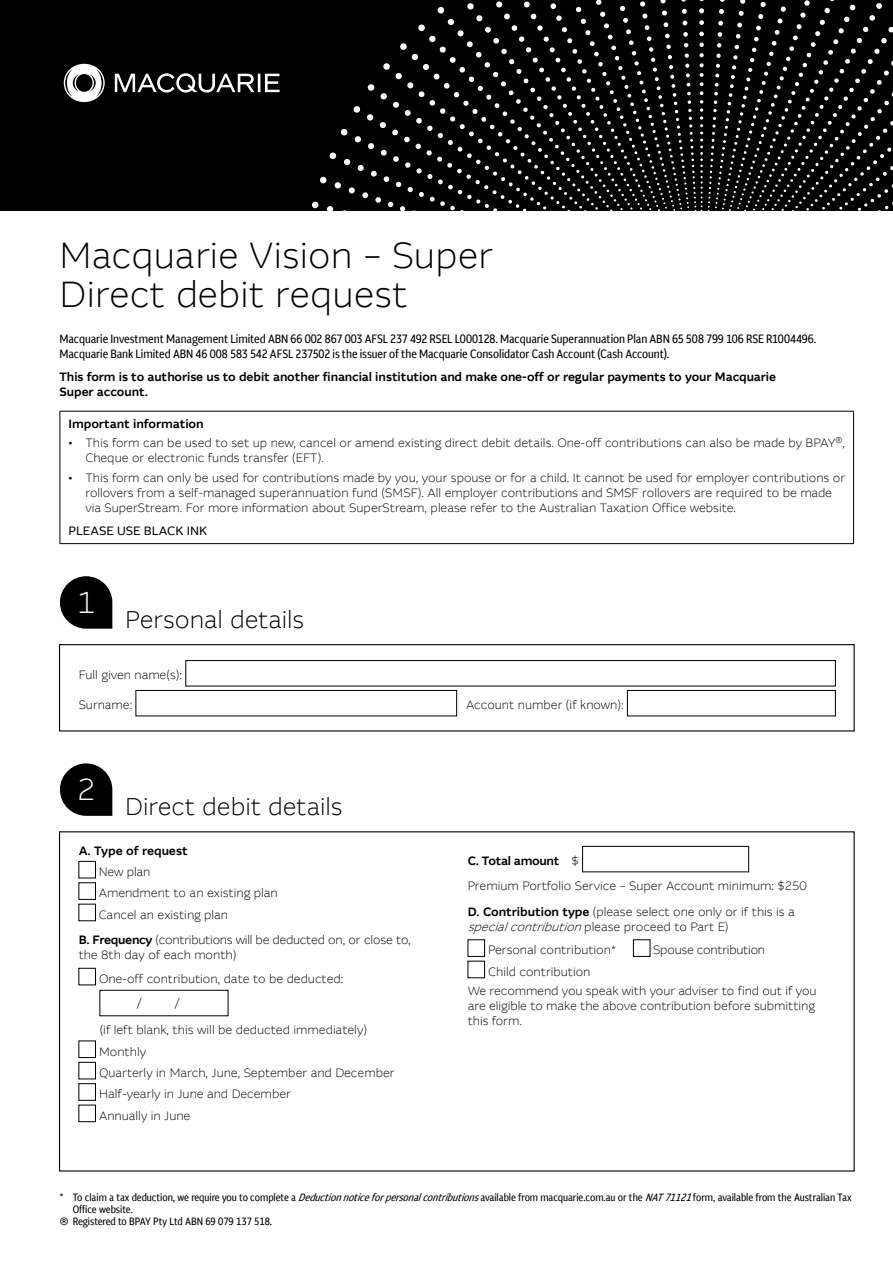
<style>
.page{position:relative;width:893px;height:1263px;background:#fff}
.page>*{position:absolute;margin:0;border:0;box-sizing:border-box;transform-origin:0 0}
.t1{font:300 36px/39px "MCQ Global";letter-spacing:.005em;color:#000}
.t2{font:300 30px "MCQ Global";color:#fff}
.t3{font:300 24px "MCQ Global";color:#000}
.t4{font:300 12px/21.5px "MCQ Global";color:#000}
.t5{font:condensed 12px/14.5px "MCQ Global";letter-spacing:-.005em;color:#000}
.t6{font:500 12px/15px "MCQ Global";letter-spacing:-.005em;color:#000}
.t7{font:300 12px/15px "MCQ Global";letter-spacing:-.02em;color:#000}
.t8{font:12px "MCQ Global";color:#000}
.t9{font:condensed 10.5px "MCQ Global";color:#000}
.s1{font-weight:500}
.s2{font-style:italic}
</style>
<div class="page">
<div style="left:0;top:0;width:893px;height:210px;background:#000"></div>
<svg style="left:381px;top:0;width:501px;height:208px"></svg>
<svg style="left:394px;top:8px;width:488px;height:202px"></svg>
<svg style="left:405px;top:20px;width:488px;height:190px"></svg>
<svg style="left:417px;top:32px;width:476px;height:178px"></svg>
<svg style="left:428px;top:43px;width:465px;height:167px"></svg>
<svg style="left:438px;top:53px;width:455px;height:157px"></svg>
<svg style="left:448px;top:63px;width:445px;height:147px"></svg>
<svg style="left:458px;top:73px;width:435px;height:137px"></svg>
<svg style="left:468px;top:82px;width:425px;height:128px"></svg>
<svg style="left:477px;top:91px;width:416px;height:119px"></svg>
<svg style="left:485px;top:100px;width:408px;height:111px"></svg>
<div style="left:59px;top:644px;width:796px;height:87px;border:1px solid #000"></div>
<svg style="left:60px;top:576px;width:52px;height:53px;background:#2a2a2a"></svg>
<svg style="left:60px;top:763px;width:52px;height:53px;background:#2a2a2a"></svg>
<div style="left:186px;top:660px;width:650px;height:26px;border:1px solid #000"></div>
<div style="left:136px;top:690px;width:321px;height:26px;border:1px solid #000"></div>
<div style="left:627px;top:690px;width:209px;height:26px;border:1px solid #000"></div>
<div style="left:79px;top:861px;width:17px;height:17px;border:1px solid #000"></div>
<div style="left:79px;top:904px;width:17px;height:17px;border:1px solid #000"></div>
<div style="left:79px;top:968px;width:17px;height:17px;border:1px solid #000"></div>
<div style="left:100px;top:990px;width:128px;height:26px;border:1px solid #000"></div>
<div style="left:79px;top:1041px;width:17px;height:17px;border:1px solid #000"></div>
<div style="left:79px;top:1062px;width:17px;height:17px;border:1px solid #000"></div>
<div style="left:79px;top:1083px;width:17px;height:17px;border:1px solid #000"></div>
<div style="left:79px;top:1105px;width:17px;height:17px;border:1px solid #000"></div>
<hr style="left:60px;top:411px;width:794px;height:1px;background:#000">
<hr style="left:60px;top:412px;width:1px;height:131px;background:#000">
<hr style="left:853px;top:412px;width:1px;height:131px;background:#000">
<hr style="left:60px;top:543px;width:794px;height:1px;background:#000">
<div style="left:582px;top:846px;width:167px;height:26px;border:1px solid #000"></div>
<div style="left:468px;top:961px;width:17px;height:17px;border:1px solid #000"></div>
<svg style="left:64px;top:64px;width:216px;height:38px"></svg>
<h1 class="t1" style="left:60px;top:236px;width:435px">Macquarie Vision – Super<br>Direct debit request</h1>
<p class="t5" style="left:60px;top:332px;width:758px">Macquarie Investment Management Limited ABN 66 002 867 003 AFSL 237 492 RSEL L000128. Macquarie Superannuation Plan ABN 65 508 799 106 RSE R1004496.<br>Macquarie Bank Limited ABN 46 008 583 542 AFSL 237502 is the issuer of the Macquarie Consolidator Cash Account (Cash Account).</p>
<p class="t6" style="left:60px;top:370px;width:718px">This form is to authorise us to debit another financial institution and make one-off or regular payments to your Macquarie<br>Super account.</p>
<p class="t6" style="left:68px;top:417px;width:137px">Important information</p>
<p class="t4" style="left:85px;top:436px;width:761px;line-height:15px;text-indent:-17px">• This form can be used to set up new, cancel or amend existing direct debit details. One-off contributions can also be made by BPAY<sup>®</sup>,<br>Cheque or electronic funds transfer (EFT).</p>
<p class="t4" style="left:85px;top:470px;width:761px;line-height:15px;text-indent:-17px">• This form can only be used for contributions made by you, your spouse or for a child. It cannot be used for employer contributions or rollovers from a self-managed superannuation fund (SMSF). All employer contributions and SMSF rollovers are required to be made via SuperStream. For more information about SuperStream, please refer to the Australian Taxation Office website.</p>
<p class="t8" style="left:68px;top:523px;width:140px">PLEASE USE BLACK INK</p>
<h2 class="t2" style="left:77px;top:584px;width:20px">1</h2>
<h3 class="t3" style="left:125px;top:605px;width:181px">Personal details</h3>
<p class="t4" style="left:79px;top:664px;width:105px">Full given name(s):</p>
<p class="t4" style="left:79px;top:694px;width:55px">Surname:</p>
<p class="t4" style="left:466px;top:694px;width:159px">Account number (if known):</p>
<h2 class="t2" style="left:77px;top:771px;width:20px">2</h2>
<h3 class="t3" style="left:125px;top:792px;width:219px">Direct debit details</h3>
<p class="t6" style="left:79px;top:843px;width:111px">A. Type of request</p>
<p class="t4" style="left:99px;top:861px;width:180px">New plan<br>Amendment to an existing plan<br>Cancel an existing plan</p>
<p class="t7" style="left:79px;top:933px;width:334px"><span class="s1">B. Frequency</span> (contributions will be deducted on, or close to, the 8th day of each month)</p>
<p class="t4" style="left:137px;top:966px;width:208px;line-height:24.3px;text-indent:-38px">One-off contribution, date to be deducted: /</p>
<p class="t4" style="left:175px;top:992px;width:6px">/</p>
<p class="t4" style="left:99px;top:1019px;width:297px">(if left blank, this will be deducted immediately)<br>Monthly<br>Quarterly in March, June, September and December<br>Half-yearly in June and December<br>Annually in June</p>
<p class="t4" style="left:468px;top:847px;width:341px;line-height:25.7px"><span class="s1">C. Total amount</span> $<br>Premium Portfolio Service – Super Account minimum: $250<br><span class="s1">D. Contribution type</span> (please select one only or if this is a</p>
<p class="t4" style="left:488px;top:915px;width:242px;line-height:23.5px;text-indent:-20px"><span class="s2">specialcontribution</span>p l e a s e p r o c e e d t o P a r t E )<br>Personal contribution*</p>
<p class="t7" style="left:653px;top:943px;width:113px">Spouse contribution</p>
<p class="t4" style="left:468px;top:962px;width:350px;line-height:19.2px;text-indent:20px">Child contribution<br>We recommend you speak with your adviser to find out if you</p>
<p class="t4" style="left:468px;top:998px;width:349px;line-height:15px">are eligible to make the above contribution before submitting this form.</p>
<p class="t9" style="left:60px;top:1190px;width:793px">* To claim a tax deduction, we require you to complete a <span class="s2">Deductionnoticeforpersonalcontributions</span>available from macquarie.com.au or the <span class="s2">NAT71121</span>form, available from the Australian Tax</p>
<p class="t9" style="left:73px;top:1202px;width:62px">Office website.</p>
<p class="t9" style="left:60px;top:1214px;width:214px">® Registered to BPAY Pty Ltd ABN 69 079 137 518.</p>
</div>
